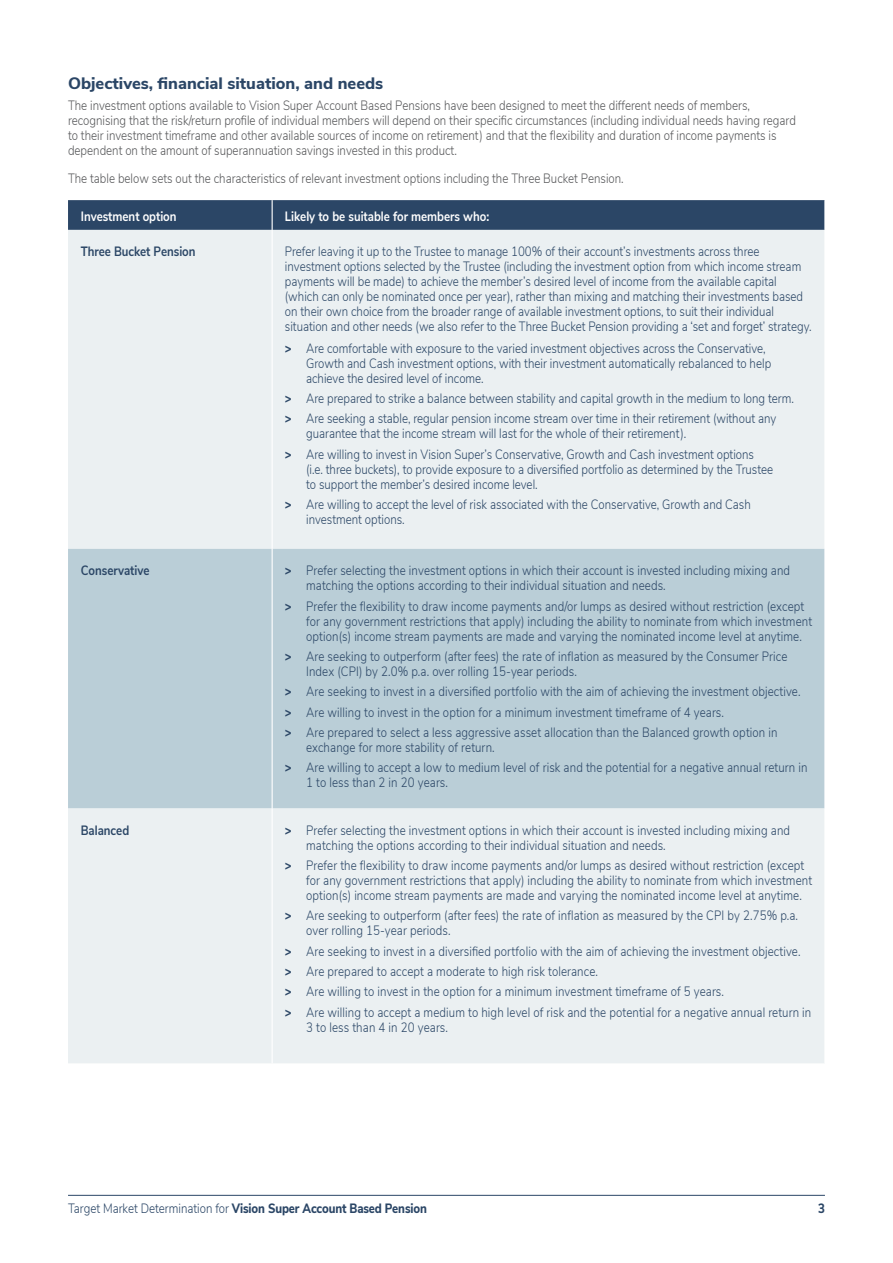
<style>
.page{position:relative;width:893px;height:1263px;background:#fff}
.page>*{position:absolute;margin:0;border:0;box-sizing:border-box;transform-origin:0 0}
.Sub_Heading{font:800 16.5px "Nunito Sans";color:#2b4666}
.Table_-_Body{font:300 13.5px/15px "Nunito Sans";letter-spacing:.01em;color:#2b4666;scale:.85 1}
.Body{font:300 13.5px/15px "Nunito Sans";color:#57585a;scale:.85 1}
.t1{font:800 13.5px "Nunito Sans";letter-spacing:-.01em;color:#2b4666;scale:.85 1}
.Table_-_Heading{font:700 13.5px "Nunito Sans";color:#fff;scale:.85 1}
.Table_-_Sub_heading{font:700 13.5px "Nunito Sans";color:#2b4666;scale:.85 1}
.s1{font-weight:800}
.s2{font-weight:300}
</style>
<div class="page">
<hr style="left:68px;top:1195px;width:757px;height:1px;background:#2b4666">
<div style="left:68px;top:200px;width:756px;height:30px;background:#2b4666"></div>
<div style="left:68px;top:230px;width:756px;height:833px;background:#ebf0f2"></div>
<div style="left:68px;top:549px;width:756px;height:259px;background:#baced7"></div>
<hr style="left:272px;top:200px;width:1px;height:30px;background:#fff">
<hr style="left:272px;top:230px;width:1px;height:319px;background:#fff">
<hr style="left:272px;top:549px;width:1px;height:259px;background:#fff">
<hr style="left:272px;top:808px;width:1px;height:255px;background:#fff">
<p class="Sub_Heading" style="left:68px;top:71px;width:317px">Objectives, financial situation, and needs</p>
<p class="Body" style="left:68px;top:97px;width:858px">The investment options available to Vision Super Account Based Pensions have been designed to meet the different needs of members, recognising that the risk/return profile of individual members will depend on their specific circumstances (including individual needs having regard to their investment timeframe and other available sources of income on retirement) and that the flexibility and duration of income payments is dependent on the amount of superannuation savings invested in this product.</p>
<p class="Body" style="left:68px;top:170px;width:655px">The table below sets out the characteristics of relevant investment options including the Three Bucket Pension.</p>
<p class="Table_-_Heading" style="left:81px;top:206px;width:114px">Investment option</p>
<p class="Table_-_Heading" style="left:285px;top:206px;width:242px">Likely to be suitable for members who:</p>
<p class="Table_-_Sub_heading" style="left:81px;top:242px;width:137px">Three Bucket Pension</p>
<p class="Table_-_Body" style="left:285px;top:243px;width:621px">Prefer leaving it up to the Trustee to manage 100% of their account’s investments across three investment options selected by the Trustee (including the investment option from which income stream payments will be made) to achieve the member’s desired level of income from the available capital (which can only be nominated once per year), rather than mixing and matching their investments based on their own choice from the broader range of available investment options, to suit their individual situation and other needs (we also refer to the Three Bucket Pension providing a ‘set and forget’ strategy.</p>
<p class="Table_-_Body" style="left:306px;top:340px;width:549px;text-indent:-21px"><span class="s1">&gt;</span> Are comfortable with exposure to the varied investment objectives across the Conservative,<br>Growth and Cash investment options, with their investment automatically rebalanced to help achieve the desired level of income.</p>
<p class="Table_-_Body" style="left:285px;top:390px;width:600px"><span class="s1">&gt;</span> Are prepared to strike a balance between stability and capital growth in the medium to long term.</p>
<p class="Table_-_Body" style="left:306px;top:410px;width:555px;text-indent:-21px"><span class="s1">&gt;</span> Are seeking a stable, regular pension income stream over time in their retirement (without any guarantee that the income stream will last for the whole of their retirement).</p>
<p class="Table_-_Body" style="left:306px;top:446px;width:551px;text-indent:-21px"><span class="s1">&gt;</span> Are willing to invest in Vision Super’s Conservative, Growth and Cash investment options (i.e. three buckets), to provide exposure to a diversified portfolio as determined by the Trustee to support the member’s desired income level.</p>
<p class="Table_-_Body" style="left:306px;top:496px;width:525px;text-indent:-21px"><span class="s1">&gt;</span> Are willing to accept the level of risk associated with the Conservative, Growth and Cash investment options.</p>
<p class="Table_-_Sub_heading" style="left:81px;top:561px;width:82px">Conservative</p>
<p class="Table_-_Body" style="left:306px;top:562px;width:571px;text-indent:-21px"><span class="s1">&gt;</span> Prefer selecting the investment options in which their account is invested including mixing and matching the options according to their individual situation and needs.</p>
<p class="Table_-_Body" style="left:306px;top:597px;width:597px;text-indent:-21px"><span class="s1">&gt;</span> Prefer the flexibility to draw income payments and/or lumps as desired without restriction (except for any government restrictions that apply) including the ability to nominate from which investment option(s) income stream payments are made and varying the nominated income level at anytime.</p>
<p class="Table_-_Body" style="left:306px;top:648px;width:568px;text-indent:-21px"><span class="s1">&gt;</span> Are seeking to outperform (after fees) the rate of inflation as measured by the Consumer Price<br>Index (CPI) by 2.0% p.a. over rolling 15-year periods.</p>
<p class="Table_-_Body" style="left:285px;top:683px;width:608px"><span class="s1">&gt;</span> Are seeking to invest in a diversified portfolio with the aim of achieving the investment objective.</p>
<p class="Table_-_Body" style="left:285px;top:703px;width:518px"><span class="s1">&gt;</span> Are willing to invest in the option for a minimum investment timeframe of 4 years.</p>
<p class="Table_-_Body" style="left:306px;top:724px;width:556px;text-indent:-21px"><span class="s1">&gt;</span> Are prepared to select a less aggressive asset allocation than the Balanced growth option in exchange for more stability of return.</p>
<p class="Table_-_Body" style="left:306px;top:759px;width:591px;text-indent:-21px"><span class="s1">&gt;</span> Are willing to accept a low to medium level of risk and the potential for a negative annual return in<br>1 to less than 2 in 20 years.</p>
<p class="Table_-_Sub_heading" style="left:81px;top:820px;width:58px">Balanced</p>
<p class="Table_-_Body" style="left:306px;top:822px;width:571px;text-indent:-21px"><span class="s1">&gt;</span> Prefer selecting the investment options in which their account is invested including mixing and matching the options according to their individual situation and needs.</p>
<p class="Table_-_Body" style="left:306px;top:857px;width:597px;text-indent:-21px"><span class="s1">&gt;</span> Prefer the flexibility to draw income payments and/or lumps as desired without restriction (except for any government restrictions that apply) including the ability to nominate from which investment option(s) income stream payments are made and varying the nominated income level at anytime.</p>
<p class="Table_-_Body" style="left:306px;top:907px;width:580px;text-indent:-21px"><span class="s1">&gt;</span> Are seeking to outperform (after fees) the rate of inflation as measured by the CPI by 2.75% p.a. over rolling 15-year periods.</p>
<p class="Table_-_Body" style="left:285px;top:942px;width:608px"><span class="s1">&gt;</span> Are seeking to invest in a diversified portfolio with the aim of achieving the investment objective.</p>
<p class="Table_-_Body" style="left:285px;top:963px;width:370px"><span class="s1">&gt;</span> Are prepared to accept a moderate to high risk tolerance.</p>
<p class="Table_-_Body" style="left:285px;top:983px;width:518px"><span class="s1">&gt;</span> Are willing to invest in the option for a minimum investment timeframe of 5 years.</p>
<p class="Table_-_Body" style="left:306px;top:1003px;width:596px;text-indent:-21px"><span class="s1">&gt;</span> Are willing to accept a medium to high level of risk and the potential for a negative annual return in<br>3 to less than 4 in 20 years.</p>
<p class="t1" style="left:68px;top:1198px;width:424px"><span class="s2">Target Market Determination for</span> Vision Super Account Based Pension</p>
<p class="t1" style="left:818px;top:1198px;width:10px">3</p>
</div>
